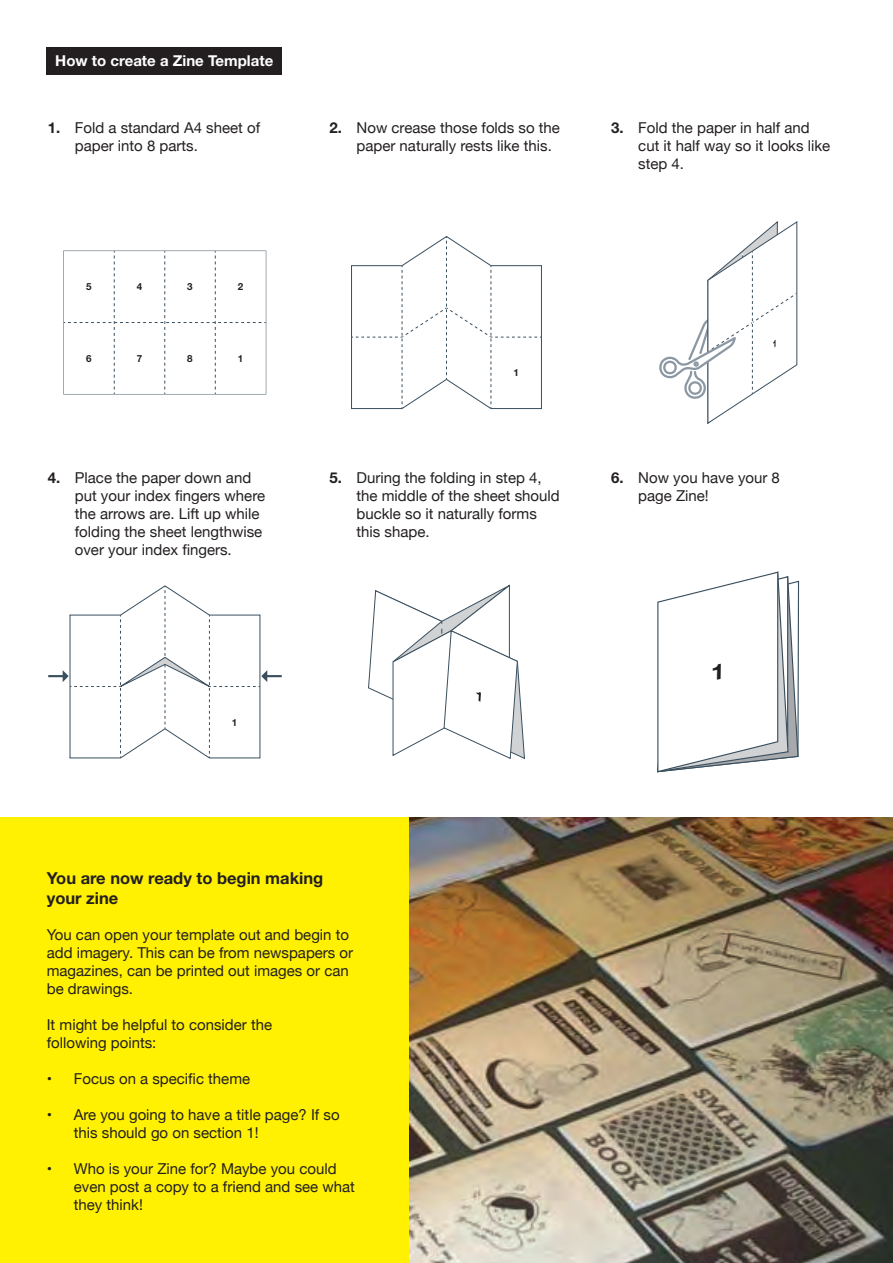
<style>
.page{position:relative;width:893px;height:1263px;background:#fff}
.page>*{position:absolute;margin:0;border:0;box-sizing:border-box;transform-origin:0 0}
.t1{font:700 16.5px/19.8px "Helvetica Neue";color:#231f20}
.t2{font:15px/18px "Helvetica Neue";color:#231f20}
.t3{font:700 15px "Helvetica Neue";color:#fff}
.t4{font:700 9.9px "Helvetica Neue";color:#231f20}
.s1{font-weight:700}
</style>
<div class="page">
<div style="left:0;top:818px;width:522px;height:445px;background:#fff101"></div>
<img style="left:410px;top:818px;width:483px;height:445px">
<div style="left:47px;top:47px;width:235px;height:27px;background:#231f20"></div>
<svg style="left:63px;top:251px;width:203px;height:143px"></svg>
<svg style="left:351px;top:236px;width:191px;height:173px"></svg>
<svg style="left:659px;top:221px;width:138px;height:203px"></svg>
<svg style="left:48px;top:585px;width:234px;height:174px"></svg>
<svg style="left:368px;top:584px;width:157px;height:175px"></svg>
<svg style="left:657px;top:571px;width:143px;height:202px"></svg>
<p class="t3" style="left:55px;top:51px;width:220px">How to create a Zine Template</p>
<p class="t2" style="left:75px;top:120px;width:187px;text-indent:-27px"><span class="s1">1.</span> Fold a standard A4 sheet of paper into 8 parts.</p>
<p class="t2" style="left:357px;top:120px;width:205px;text-indent:-27px"><span class="s1">2.</span> Now crease those folds so the paper naturally rests like this.</p>
<p class="t2" style="left:638px;top:120px;width:193px;text-indent:-27px"><span class="s1">3.</span> Fold the paper in half and cut it half way so it looks like step 4.</p>
<p class="t4" style="left:86px;top:281px;width:7px">5</p>
<p class="t4" style="left:86px;top:352px;width:7px">6</p>
<p class="t4" style="left:137px;top:281px;width:7px">4</p>
<p class="t4" style="left:137px;top:352px;width:7px">7</p>
<p class="t4" style="left:187px;top:281px;width:7px">3</p>
<p class="t4" style="left:187px;top:352px;width:7px">8</p>
<p class="t4" style="left:238px;top:281px;width:7px">2</p>
<p class="t4" style="left:238px;top:352px;width:7px">1</p>
<p class="t4" style="left:513px;top:367px;width:7px">1</p>
<p class="t2" style="left:75px;top:469px;width:192px;text-indent:-27px"><span class="s1">4.</span> Place the paper down and put your index fingers where the arrows are. Lift up while folding the sheet lengthwise over your index fingers.</p>
<p class="t2" style="left:357px;top:469px;width:205px;text-indent:-27px"><span class="s1">5.</span> During the folding in step 4, the middle of the sheet should buckle so it naturally forms this shape.</p>
<p class="t2" style="left:638px;top:469px;width:143px;text-indent:-27px"><span class="s1">6.</span> Now you have your 8 page Zine!</p>
<p class="t4" style="left:232px;top:716px;width:7px">1</p>
<p class="t1" style="left:47px;top:868px;width:278px">You are now ready to begin making your zine</p>
<p class="t2" style="left:47px;top:926px;width:308px">You can open your template out and begin to add imagery. This can be from newspapers or magazines, can be printed out images or can be drawings.</p>
<p class="t2" style="left:47px;top:1016px;width:227px">It might be helpful to consider the following points:</p>
<p class="t2" style="left:47px;top:1070px;width:205px">• Focus on a specific theme</p>
<p class="t2" style="left:74px;top:1106px;width:267px;text-indent:-27px">• Are you going to have a title page? If so this should go on section 1!</p>
<p class="t2" style="left:74px;top:1160px;width:283px;text-indent:-27px">• Who is your Zine for? Maybe you could even post a copy to a friend and see what they think!</p>
</div>
